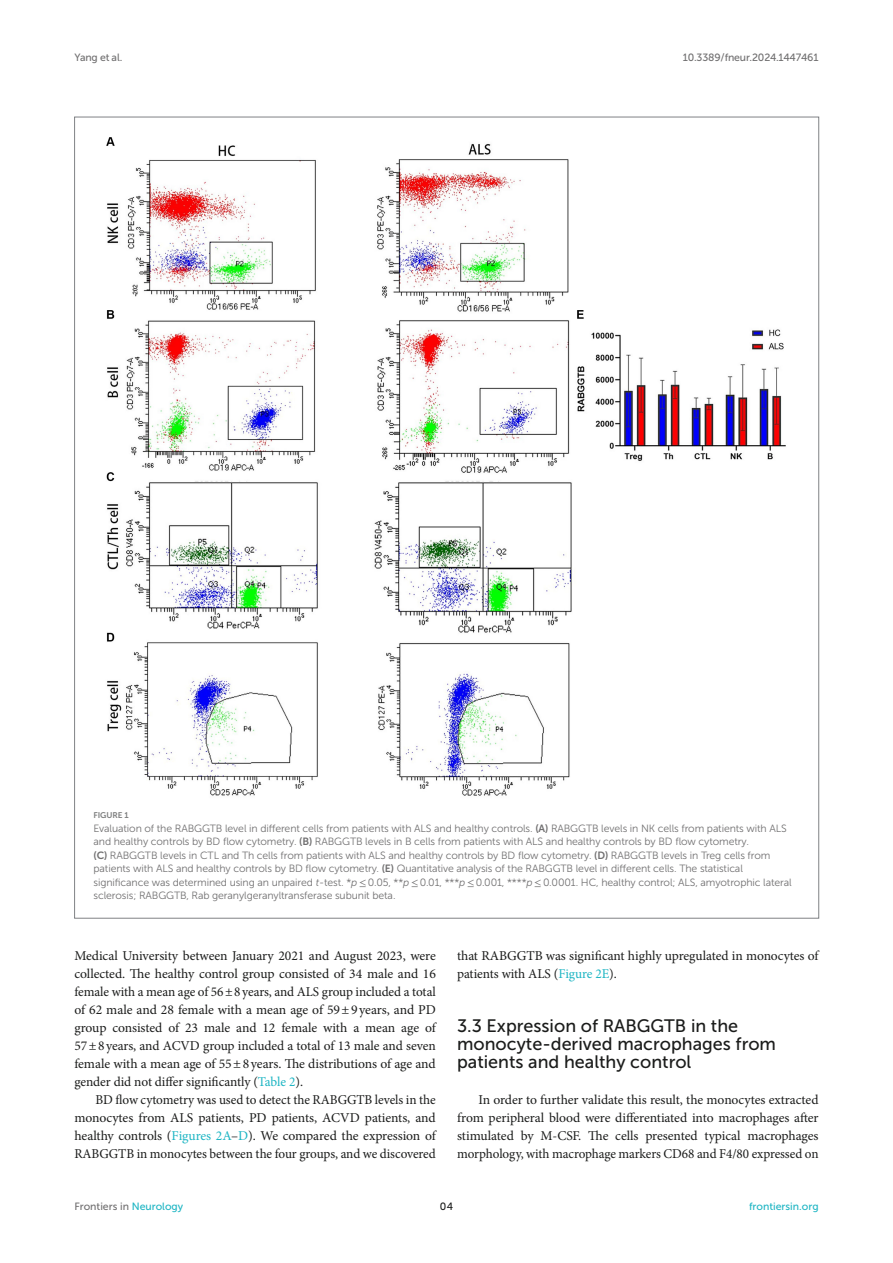
<style>
.page{position:relative;width:893px;height:1263px;background:#fff}
.page>*{position:absolute;margin:0;border:0;box-sizing:border-box;transform-origin:0 0}
.HEAD_2{font:18px/18px "Museo Sans 500";color:#1b1c1b}
.TEXT_FLUSH{font:13.5px/18px "Minion Pro";letter-spacing:-.01em;color:#1b1c1b;text-align:justify}
.TEXT{font:13.5px/18px "Minion Pro";letter-spacing:-.005em;color:#1b1c1b;text-align:justify}
.FIG_LEG{font:10.5px/13.5px "Museo Sans 300";letter-spacing:-.01em;color:#706f70}
.t1{font:10.5px "Museo Sans 500";letter-spacing:-.015em;color:#706f70}
.t2{font:10.5px "Museo Sans 500";color:#1db5c3}
.t3{font:10.5px "Museo Sans 500";color:#1b1c1b}
.FIG_HD{font:8.25px "Museo Sans 700";letter-spacing:-.01em;color:#7e7f7f}
.s1{font-family:"Museo Sans 700"}
.s2{font-style:italic}
.s3{font-family:"STIX General"}
.s4{color:#1db5c3}
</style>
<div class="page">
<img style="left:106px;top:137px;width:680px;height:659px">
<p class="t1" style="left:74px;top:51px;width:49px">Yang et al.</p>
<p class="t1" style="left:683px;top:51px;width:137px">10.3389/fneur.2024.1447461</p>
<p class="FIG_HD" style="left:94px;top:811px;width:37px">FIGURE 1</p>
<p class="FIG_LEG" style="left:94px;top:821px;width:700px">Evaluation of the RABGGTB level in different cells from patients with ALS and healthy controls. <span class="s1">(A)</span> RABGGTB levels in NK cells from patients with ALS and healthy controls by BD flow cytometry. <span class="s1">(B)</span> RABGGTB levels in B cells from patients with ALS and healthy controls by BD flow cytometry.<br><span class="s1">(C)</span> RABGGTB levels in CTL and Th cells from patients with ALS and healthy controls by BD flow cytometry. <span class="s1">(D)</span> RABGGTB levels in Treg cells from patients with ALS and healthy controls by BD flow cytometry. <span class="s1">(E)</span> Quantitative analysis of the RABGGTB level in different cells. The statistical significance was determined using an unpaired <span class="s2">t</span>-test. *<span class="s2">p</span> <span class="s3">≤</span> 0.05, **<span class="s2">p</span> <span class="s3">≤</span> 0.01, ***<span class="s2">p</span> <span class="s3">≤</span> 0.001, ****<span class="s2">p</span> <span class="s3">≤</span> 0.0001. HC, healthy control; ALS, amyotrophic lateral sclerosis; RABGGTB, Rab geranylgeranyltransferase subunit beta.</p>
<p class="TEXT_FLUSH" style="left:74px;top:947px;width:363px">Medical University between January 2021 and August 2023, were collected. The healthy control group consisted of 34 male and 16 female with a mean age of 56±8years, and ALS group included a total of 62 male and 28 female with a mean age of 59±9years, and PD group consisted of 23 male and 12 female with a mean age of 57±8years, and ACVD group included a total of 13 male and seven female with a mean age of 55±8years. The distributions of age and gender did not differ significantly (<span class="s4">Table 2</span>).</p>
<p class="TEXT" style="left:74px;top:1091px;width:363px;text-indent:21px">BD flow cytometry was used to detect the RABGGTB levels in the monocytes from ALS patients, PD patients, ACVD patients, and healthy controls (<span class="s4">Figures 2A</span>–<span class="s4">D</span>). We compared the expression of RABGGTB in monocytes between the four groups, and we discovered</p>
<p class="TEXT" style="left:457px;top:947px;width:363px">that RABGGTB was significant highly upregulated in monocytes of patients with ALS (<span class="s4">Figure 2E</span>).</p>
<p class="HEAD_2" style="left:457px;top:1017px;width:320px">3.3 Expression of RABGGTB in the monocyte-derived macrophages from patients and healthy control</p>
<p class="TEXT_FLUSH" style="left:457px;top:1091px;width:363px;text-indent:21px">In order to further validate this result, the monocytes extracted from peripheral blood were differentiated into macrophages after stimulated by M-CSF. The cells presented typical macrophages morphology, with macrophage markers CD68 and F4/80 expressed on</p>
<p class="t1" style="left:74px;top:1200px;width:110px">Frontiers in <span class="s4">Neurology</span></p>
<p class="t3" style="left:440px;top:1200px;width:15px">04</p>
<p class="t2" style="left:749px;top:1200px;width:71px">frontiersin.org</p>
</div>
